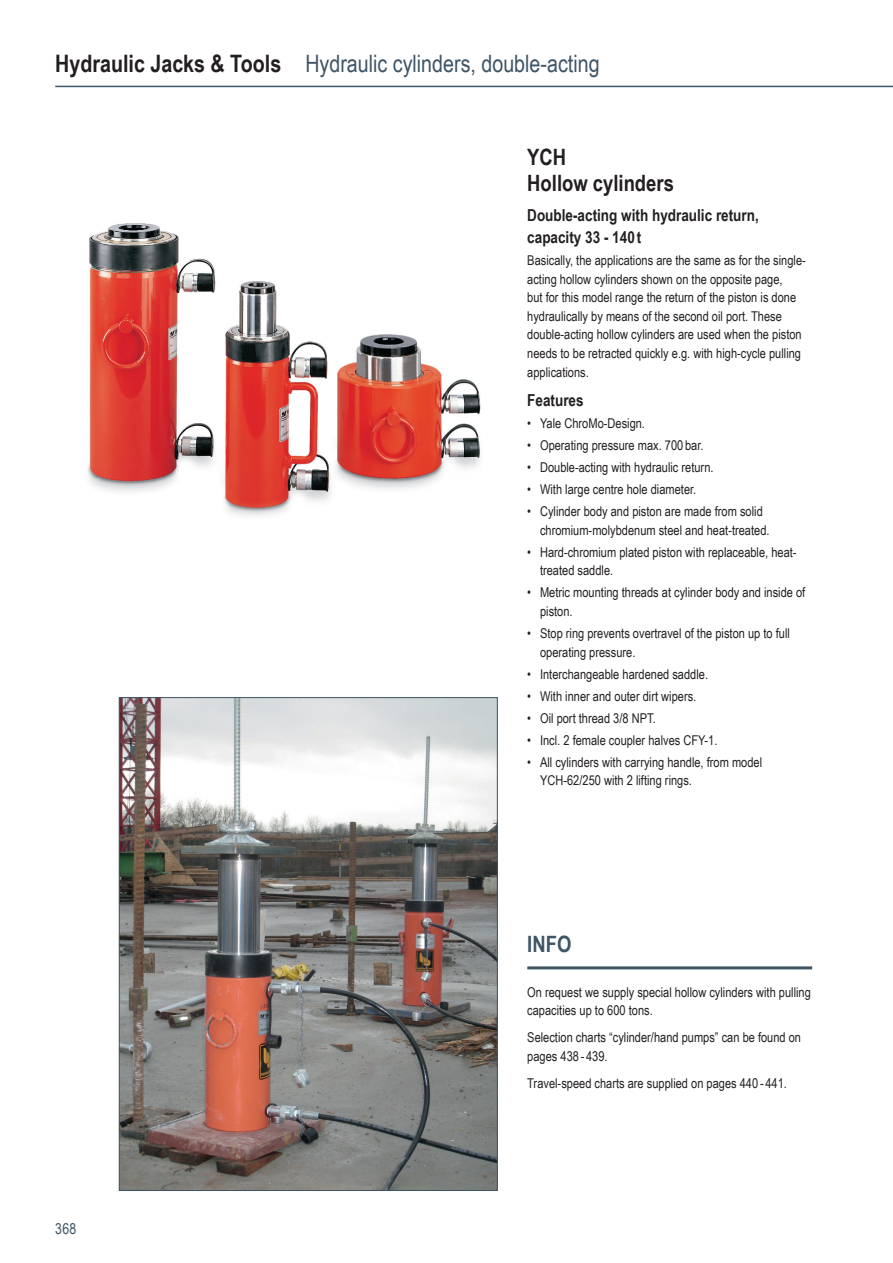
<style>
.page{position:relative;width:893px;height:1263px;background:#fff}
.page>*{position:absolute;margin:0;border:0;box-sizing:border-box;transform-origin:0 0}
.t1{font:24px "Arial Narrow";color:#3f5465}
.t2{font:700 22.5px/26.1px "Arial Narrow";color:#231f20}
.t3{font:700 22.5px "Arial Narrow";color:#3f5465}
.t4{font:700 16.5px/22.4px "Arial Narrow";color:#231f20}
.t5{font:15px "Arial Narrow";color:#3f5465}
.t6{font:13.5px/18.6px "Arial Narrow";color:#231f20}
.s1{font-weight:700;color:#231f20}
</style>
<div class="page">
<img style="left:87px;top:223px;width:394px;height:293px">
<img style="left:121px;top:699px;width:374px;height:490px">
<hr style="left:55px;top:86px;width:838px;height:1px;background:#3f5465">
<hr style="left:527px;top:966px;width:285px;height:3px;background:#3f5465">
<h1 class="t1" style="left:55px;top:46px;width:546px"><span class="s1">Hydraulic Jacks &amp; Tools</span> Hydraulic cylinders, double-acting</h1>
<h2 class="t2" style="left:527px;top:143px;width:148px">YCH<br>Hollow cylinders</h2>
<p class="t4" style="left:527px;top:203px;width:233px">Double-acting with hydraulic return, capacity 33 - 140 t</p>
<p class="t6" style="left:527px;top:250px;width:280px">Basically, the applications are the same as for the single&shy;acting hollow cylinders shown on the opposite page,<br>but for this model range the return of the piston is done hydraulically by means of the second oil port. These double-acting hollow cylinders are used when the piston needs to be retracted quickly e.g. with high-cycle pulling applications.</p>
<p class="t4" style="left:527px;top:388px;width:58px">Features</p>
<p class="t6" style="left:527px;top:414px;width:119px">• Yale ChroMo-Design.</p>
<p class="t6" style="left:527px;top:436px;width:178px">• Operating pressure max. 700 bar.</p>
<p class="t6" style="left:527px;top:458px;width:188px">• Double-acting with hydraulic return.</p>
<p class="t6" style="left:527px;top:480px;width:171px">• With large centre hole diameter.</p>
<p class="t6" style="left:540px;top:502px;width:231px;text-indent:-13px">• Cylinder body and piston are made from solid chromium-molybdenum steel and heat-treated.</p>
<p class="t6" style="left:540px;top:542px;width:258px;text-indent:-13px">• Hard-chromium plated piston with replaceable, heat&shy;treated saddle.</p>
<p class="t6" style="left:540px;top:583px;width:267px;text-indent:-13px">• Metric mounting threads at cylinder body and inside of piston.</p>
<p class="t6" style="left:540px;top:623px;width:251px;text-indent:-13px">• Stop ring prevents overtravel of the piston up to full operating pressure.</p>
<p class="t6" style="left:527px;top:664px;width:182px">• Interchangeable hardened saddle.</p>
<p class="t6" style="left:527px;top:686px;width:171px">• With inner and outer dirt wipers.</p>
<p class="t6" style="left:527px;top:708px;width:130px">• Oil port thread 3/8 NPT.</p>
<p class="t6" style="left:527px;top:730px;width:192px">• Incl. 2 female coupler halves CFY-1.</p>
<p class="t6" style="left:540px;top:752px;width:224px;text-indent:-13px">• All cylinders with carrying handle, from model<br>YCH-62/250 with 2 lifting rings.</p>
<p class="t5" style="left:55px;top:1218px;width:22px">368</p>
<h2 class="t3" style="left:527px;top:927px;width:46px">INFO</h2>
<p class="t6" style="left:527px;top:982px;width:285px">On request we supply special hollow cylinders with pulling capacities up to 600 tons.</p>
<p class="t6" style="left:527px;top:1028px;width:275px">Selection charts “cylinder/hand pumps” can be found on pages 438 - 439.</p>
<p class="t6" style="left:527px;top:1073px;width:261px">Travel-speed charts are supplied on pages 440 - 441.</p>
</div>
